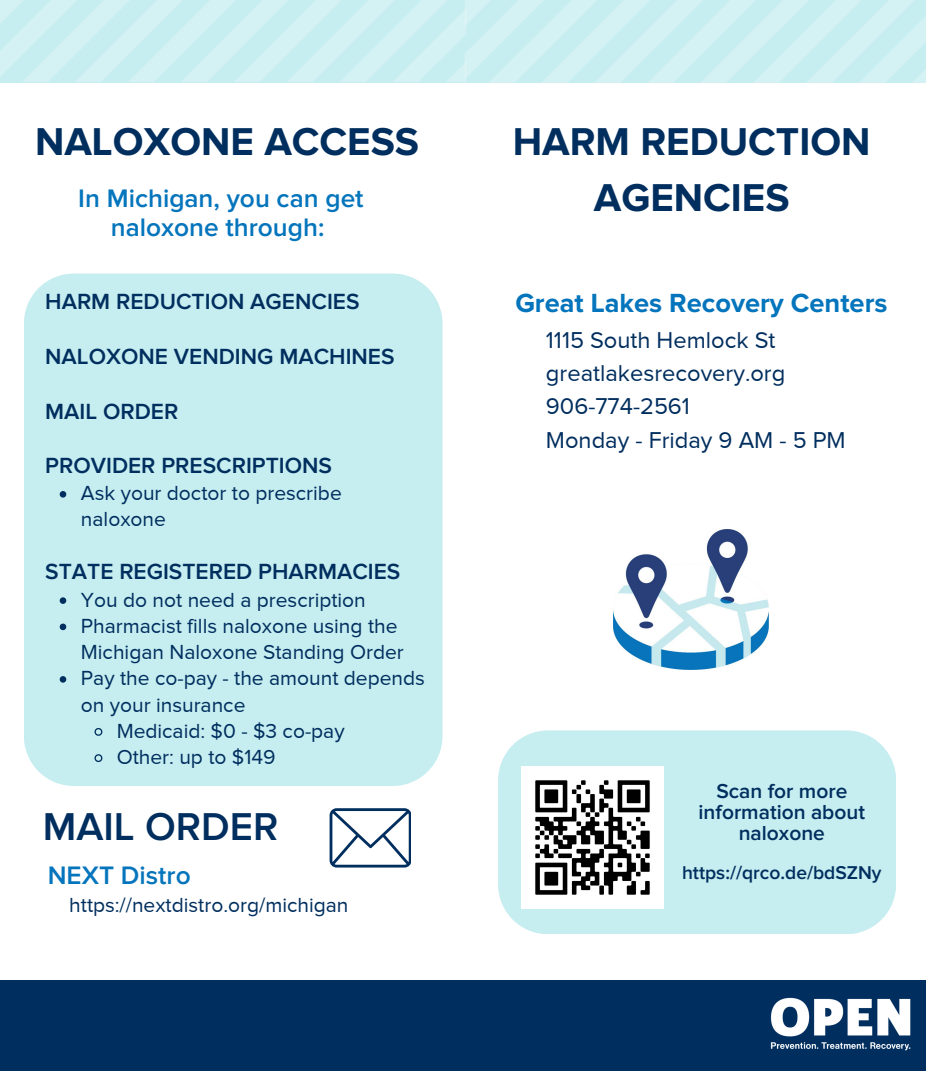
<style>
.page{position:relative;width:926px;height:1071px;background:#fff}
.page>*{position:absolute;margin:0;border:0;box-sizing:border-box;transform-origin:0 0}
.t1{font:700 40.25px/55.1px "Proxima Nova";color:#002e5e;text-align:center}
.t2{font:600 40.25px "Proxima Nova";color:#002e5e}
.t3{font:700 27.12px "Proxima Nova";color:#0475bc}
.t4{font:600 26.25px/28.9px "Proxima Nova";color:#0475bc;text-align:center}
.t5{font:23.62px/33.4px "Proxima Nova";color:#002e5e}
.t6{font:600 22.75px "Proxima Nova";color:#002e5e}
.t7{font:21px/26.2px "Proxima Nova";color:#002e5e}
.t8{font:600 21px/21px "Proxima Nova";color:#002e5e;text-align:center}
.t9{font:600 19.25px "Proxima Nova";color:#002e5e}
</style>
<div class="page">
<div style="left:0;top:980px;width:925px;height:91px;background:#002e5e"></div>
<div style="left:24px;top:274px;width:418px;height:512px;background:#c6edf0"></div>
<svg style="left:0;top:0;width:925px;height:83px"></svg>
<img style="left:613px;top:529px;width:155px;height:141px">
<div style="left:498px;top:730px;width:397px;height:204px;background:#c6edf0"></div>
<svg style="left:329px;top:808px;width:82px;height:59px"></svg>
<img style="left:521px;top:767px;width:142px;height:142px">
<img style="left:770px;top:997px;width:141px;height:54px">
<svg style="left:60px;top:491px;width:6px;height:7px"></svg>
<svg style="left:60px;top:597px;width:6px;height:7px"></svg>
<svg style="left:60px;top:624px;width:6px;height:6px"></svg>
<svg style="left:60px;top:676px;width:6px;height:7px"></svg>
<svg style="left:93px;top:727px;width:10px;height:10px"></svg>
<svg style="left:93px;top:753px;width:10px;height:10px"></svg>
<h4 class="t1" style="left:35px;top:115px;width:385px">NALOXONE ACCESS</h4>
<h4 class="t1" style="left:512px;top:116px;width:359px">HARM REDUCTION<br>AGENCIES</h4>
<p class="t4" style="left:78px;top:184px;width:287px">In Michigan, you can get naloxone through:</p>
<h4 class="t6" style="left:45px;top:288px;width:316px">HARM REDUCTION AGENCIES</h4>
<p class="t6" style="left:45px;top:343px;width:351px">NALOXONE VENDING MACHINES</p>
<p class="t6" style="left:45px;top:398px;width:135px">MAIL ORDER</p>
<p class="t6" style="left:45px;top:452px;width:288px">PROVIDER PRESCRIPTIONS</p>
<p class="t7" style="left:81px;top:480px;width:262px">Ask your doctor to prescribe naloxone</p>
<p class="t6" style="left:45px;top:558px;width:356px">STATE REGISTERED PHARMACIES</p>
<h1 class="t7" style="left:81px;top:586px;width:286px">You do not need a prescription</h1>
<p class="t7" style="left:81px;top:613px;width:324px">Pharmacist fills naloxone using the<br>Michigan Naloxone Standing Order</p>
<h2 class="t7" style="left:81px;top:665px;width:345px">Pay the co-pay - the amount depends on your insurance</h2>
<h6 class="t7" style="left:117px;top:718px;width:229px">Medicaid: $0 - $3 co-pay</h6>
<h3 class="t7" style="left:117px;top:744px;width:160px">Other: up to $149</h3>
<h4 class="t2" style="left:43px;top:803px;width:237px">MAIL ORDER</h4>
<p class="t4" style="left:48px;top:862px;width:144px">NEXT Distro</p>
<h5 class="t7" style="left:69px;top:892px;width:280px">https://nextdistro.org/michigan</h5>
<p class="t3" style="left:515px;top:291px;width:373px">Great Lakes Recovery Centers</p>
<p class="t5" style="left:546px;top:323px;width:301px">1115 South Hemlock St greatlakesrecovery.org<br>906-774-2561<br>Monday - Friday 9 AM - 5 PM</p>
<h1 class="t8" style="left:698px;top:781px;width:168px">Scan for more information about naloxone</h1>
<h2 class="t9" style="left:682px;top:861px;width:201px">https://qrco.de/bdSZNy</h2>
</div>
